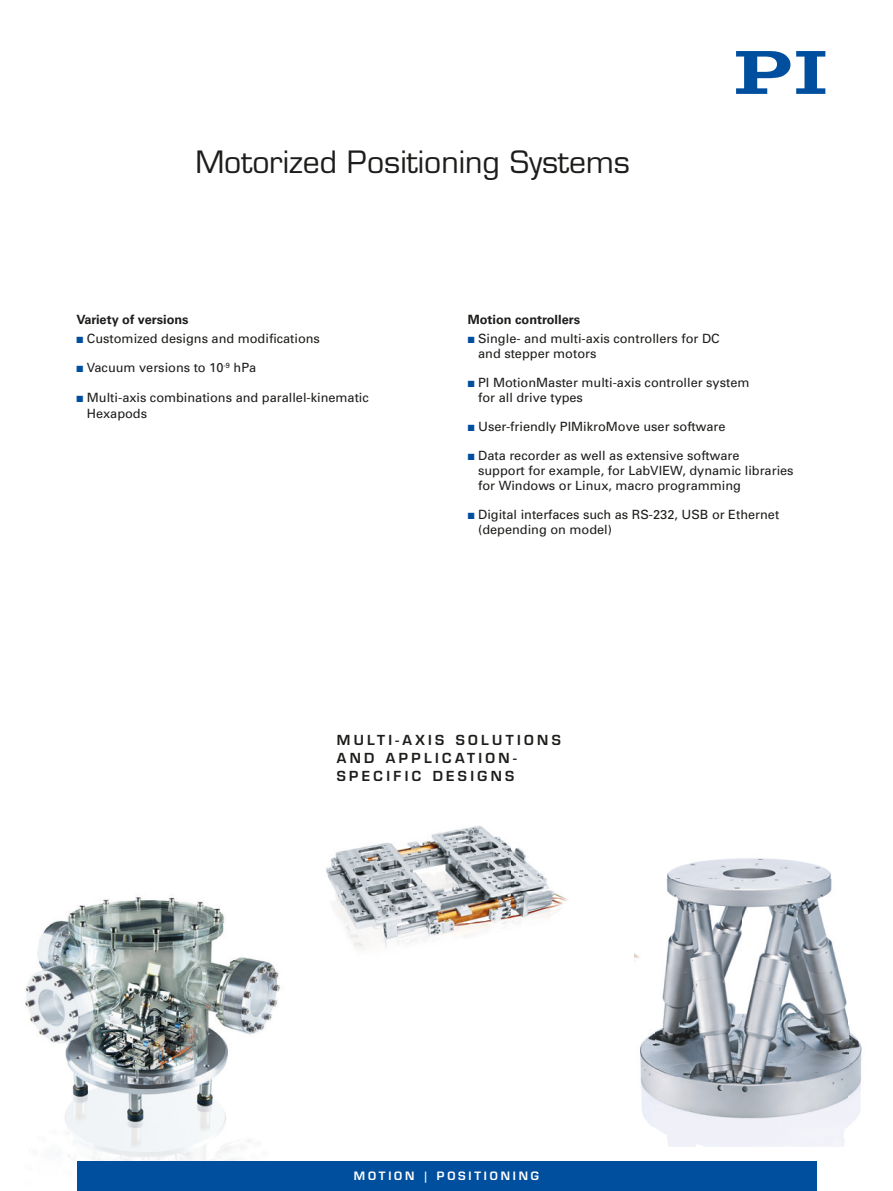
<style>
.page{position:relative;width:893px;height:1191px;background:#fff}
.page>*{position:absolute;margin:0;border:0;box-sizing:border-box;transform-origin:0 0}
.t1{font:30px "Eurostile";color:#1d1d1b}
.t2{font:600 13.5px/18px "Eurostile LT";letter-spacing:.25em;color:#1d1d1b}
.t3{font:12.75px/14.7px "Univers";color:#1d1d1b}
.t4{font:700 12.75px "Univers LT";color:#1d1d1b}
.t5{font:600 11.25px "Eurostile LT";letter-spacing:.25em;color:#fff}
.s1{color:#004f9f}
</style>
<div class="page">
<svg style="left:796px;top:51px;width:29px;height:43px"></svg>
<svg style="left:736px;top:51px;width:54px;height:43px"></svg>
<img style="left:326px;top:826px;width:242px;height:121px">
<img style="left:25px;top:896px;width:255px;height:265px">
<img style="left:667px;top:858px;width:164px;height:21px">
<img style="left:662px;top:879px;width:186px;height:149px">
<img style="left:848px;top:1024px;width:14px;height:102px">
<img style="left:640px;top:1028px;width:208px;height:119px">
<div style="left:77px;top:1161px;width:739px;height:30px;background:#004f9f"></div>
<img style="left:634px;top:953px;width:20px;height:90px">
<h1 class="t1" style="left:195px;top:144px;width:436px">Motorized Positioning Systems</h1>
<p class="t4" style="left:77px;top:312px;width:114px">Variety of versions</p>
<p class="t3" style="left:77px;top:331px;width:245px"><span class="s1">■</span> Customized designs and modifications</p>
<p class="t3" style="left:77px;top:360px;width:181px"><span class="s1">■</span> Vacuum versions to 10<sup>-9</sup> hPa</p>
<p class="t3" style="left:87px;top:389px;width:283px;line-height:16.5px;text-indent:-10px"><span class="s1">■</span> Multi-axis combinations and parallel-kinematic<br>Hexapods</p>
<p class="t4" style="left:468px;top:312px;width:114px">Motion controllers</p>
<p class="t3" style="left:478px;top:331px;width:243px;text-indent:-10px"><span class="s1">■</span> Single- and multi-axis controllers for DC and stepper motors</p>
<p class="t3" style="left:478px;top:375px;width:273px;text-indent:-10px"><span class="s1">■</span> PI MotionMaster multi-axis controller system for all drive types</p>
<p class="t3" style="left:468px;top:419px;width:259px"><span class="s1">■</span> User-friendly PIMikroMove user software</p>
<p class="t3" style="left:478px;top:448px;width:317px;text-indent:-10px"><span class="s1">■</span> Data recorder as well as extensive software<br>support for example, for LabVIEW, dynamic libraries for Windows or Linux, macro programming</p>
<p class="t3" style="left:478px;top:507px;width:303px;text-indent:-10px"><span class="s1">■</span> Digital interfaces such as RS-232, USB or Ethernet (depending on model)</p>
<p class="t2" style="left:337px;top:730px;width:226px">MULTI-AXIS SOLUTIONS<br>AND APPLICATION-<br>SPECIFIC DESIGNS</p>
<p class="t5" style="left:354px;top:1168px;width:187px">MOTION | POSITIONING</p>
</div>
